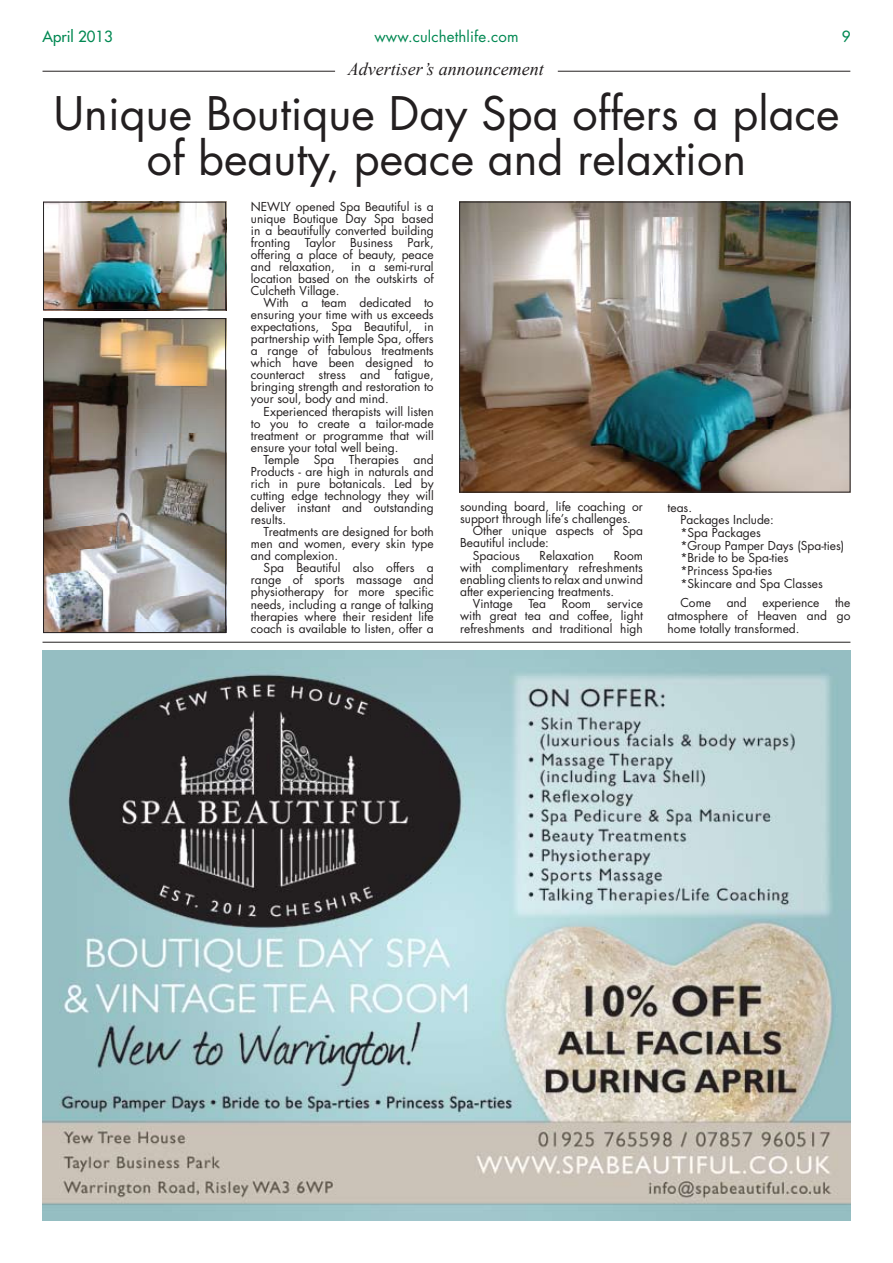
<style>
.page{position:relative;width:893px;height:1263px;background:#fff}
.page>*{position:absolute;margin:0;border:0;box-sizing:border-box;transform-origin:0 0}
.t1{font:45px/45px "Futura Std";color:#231f20;text-align:center}
.t2{font:italic 18px "Times New Roman";color:#231f20}
.t3{font:15px "Futura Std";letter-spacing:.01em;color:#008852}
.t4{font:500 15px "Futura Std";color:#008852}
.t5{font:12px/12px "Futura Std";color:#231f20;text-align:justify}
</style>
<div class="page">
<hr style="left:43px;top:642px;width:807px;height:1px;background:#231f20">
<img style="left:43px;top:651px;width:807px;height:569px">
<hr style="left:43px;top:71px;width:292px;height:1px;background:#231f20">
<hr style="left:558px;top:71px;width:292px;height:1px;background:#231f20">
<img style="left:461px;top:204px;width:387px;height:286px">
<div style="left:459px;top:202px;width:391px;height:290px;border:1px solid #231f20"></div>
<img style="left:45px;top:320px;width:179px;height:311px">
<div style="left:43px;top:318px;width:183px;height:315px;border:1px solid #231f20"></div>
<img style="left:45px;top:204px;width:179px;height:104px">
<div style="left:43px;top:202px;width:183px;height:108px;border:1px solid #231f20"></div>
<p class="t4" style="left:43px;top:27px;width:72px">April 2013</p>
<p class="t3" style="left:374px;top:27px;width:146px">www.culchethlife.com</p>
<p class="t4" style="left:842px;top:27px;width:10px">9</p>
<h2 class="t2" style="left:348px;top:57px;width:197px">Advertiser’s announcement</h2>
<h1 class="t1" style="left:53px;top:91px;width:787px">Unique Boutique Day Spa offers a place of beauty, peace and relaxtion</h1>
<p class="t5" style="left:251px;top:200px;width:184px">NEWLY opened Spa Beautiful is a unique Boutique Day Spa based in a beautifully converted building fronting Taylor Business Park, offering a place of beauty, peace and relaxation,</p>
<p class="t5" style="left:251px;top:261px;width:184px;text-indent:100px">in a semi-rural location based on the outskirts of Culcheth Village.</p>
<p class="t5" style="left:251px;top:297px;width:184px;text-indent:13px">With a team dedicated to ensuring your time with us exceeds expectations, Spa Beautiful, in partnership with Temple Spa, offers a range of fabulous treatments which have been designed to counteract stress and fatigue, bringing strength and restoration to your soul, body and mind.</p>
<p class="t5" style="left:251px;top:405px;width:184px;text-indent:13px">Experienced therapists will listen to you to create a tailor-made treatment or programme that will ensure your total well being.</p>
<p class="t5" style="left:251px;top:453px;width:184px;text-indent:13px">Temple Spa Therapies and Products - are high in naturals and rich in pure botanicals. Led by cutting edge technology they will deliver instant and outstanding results.</p>
<p class="t5" style="left:251px;top:526px;width:184px;text-indent:13px">Treatments are designed for both men and women, every skin type and complexion.</p>
<p class="t5" style="left:251px;top:562px;width:184px;text-indent:13px">Spa Beautiful also offers a range of sports massage and physiotherapy for more specific needs, including a range of talking therapies where their resident life coach is available to listen, offer a</p>
<p class="t5" style="left:460px;top:500px;width:184px">sounding board, life coaching or</p>
<p class="t5" style="left:460px;top:513px;width:172px">support through life’s challenges.</p>
<p class="t5" style="left:473px;top:525px;width:172px">Other unique aspects of Spa</p>
<p class="t5" style="left:460px;top:537px;width:90px">Beautiful include:</p>
<p class="t5" style="left:473px;top:549px;width:49px">Spacious</p>
<p class="t5" style="left:540px;top:549px;width:56px">Relaxation</p>
<p class="t5" style="left:614px;top:549px;width:31px">Room</p>
<p class="t5" style="left:460px;top:561px;width:184px">with complimentary refreshments</p>
<p class="t5" style="left:460px;top:574px;width:184px">enabling clients to relax and unwind</p>
<p class="t5" style="left:460px;top:586px;width:156px">after experiencing treatments.</p>
<p class="t5" style="left:473px;top:598px;width:41px">Vintage</p>
<p class="t5" style="left:528px;top:598px;width:19px">Tea</p>
<p class="t5" style="left:562px;top:598px;width:31px">Room</p>
<p class="t5" style="left:460px;top:598px;width:184px;text-indent:147px">service with great tea and coffee, light refreshments and traditional high</p>
<p class="t5" style="left:680px;top:501px;width:166px;line-height:12.8px;text-align:left;text-indent:-13px">teas.<br>Packages Include:<br>*Spa Packages<br>*Group Pamper Days (Spa-ties) *Bride to be Spa-ties<br>*Princess Spa-ties<br>*Skincare and Spa Classes</p>
<p class="t5" style="left:680px;top:597px;width:32px">Come</p>
<p class="t5" style="left:727px;top:597px;width:22px">and</p>
<p class="t5" style="left:762px;top:597px;width:59px">experience</p>
<p class="t5" style="left:668px;top:597px;width:184px;line-height:12.8px;text-indent:167px">the atmosphere of Heaven and go home totally transformed.</p>
</div>
